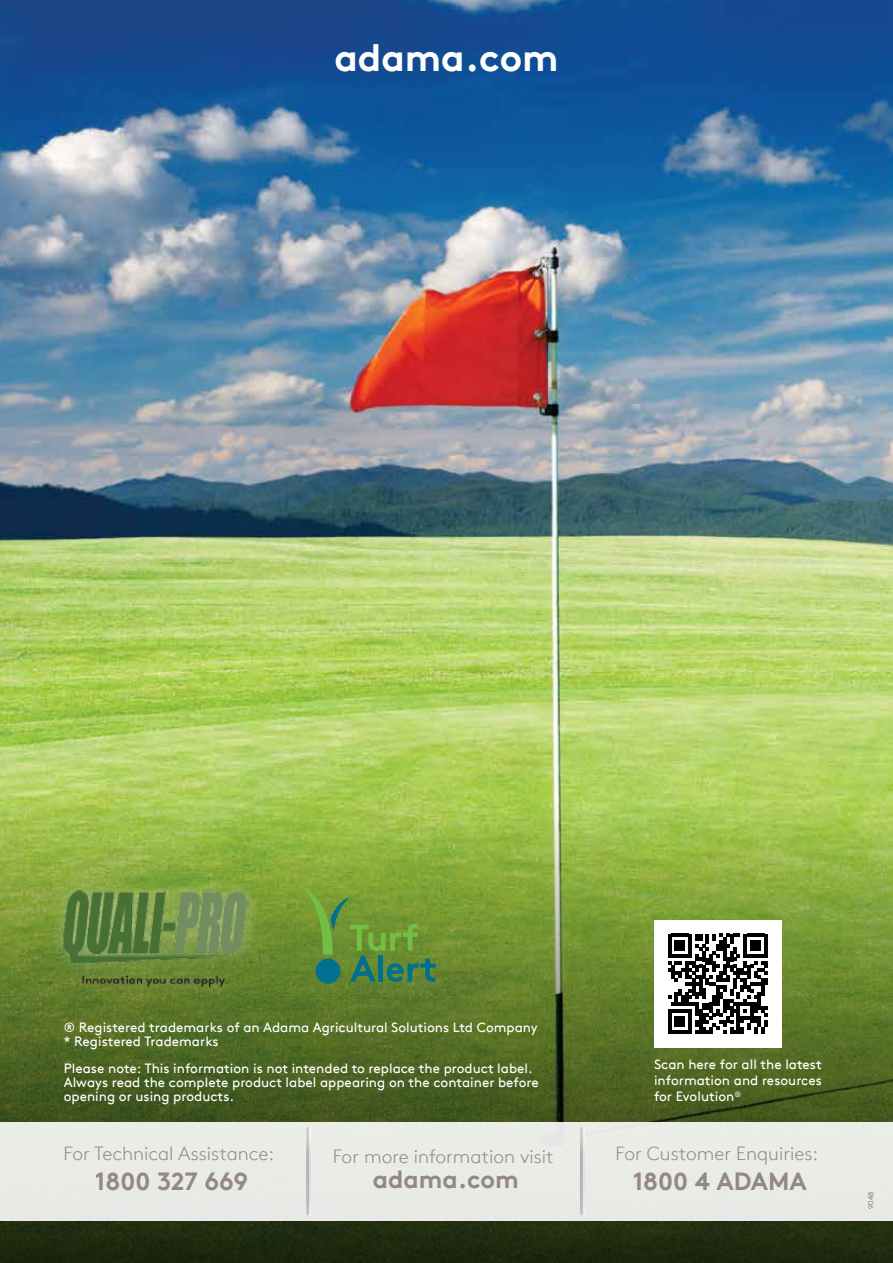
<style>
.page{position:relative;width:893px;height:1263px;background:#fff}
.page>*{position:absolute;margin:0;border:0;box-sizing:border-box;transform-origin:0 0}
.t1{font:700 38.25px "Brown TT";color:#fff}
.t2{font:700 24.9px "Brown TT";color:#938884}
.t3{font:300 19.05px "Brown TT";color:#938884}
.t4{font:13.5px/14.2px "Brown TT";color:#fff}
.t5{font:300 7.5px "Brown TT";color:#58595b}
</style>
<div class="page">
<img style="left:0;top:0;width:893px;height:806px">
<svg style="left:0;top:806px;width:893px;height:457px;background:#627b2d"></svg>
<div style="left:0;top:1122px;width:893px;height:99px;background:#e9ebe7"></div>
<svg style="left:306px;top:1127px;width:3px;height:88px"></svg>
<svg style="left:310px;top:1127px;width:1px;height:88px"></svg>
<svg style="left:580px;top:1127px;width:3px;height:88px"></svg>
<svg style="left:584px;top:1127px;width:1px;height:88px"></svg>
<div style="left:48px;top:876px;width:214px;height:125px;background:#fff;opacity:.35"></div>
<img style="left:62px;top:887px;width:187px;height:103px">
<div style="left:654px;top:920px;width:128px;height:127px;background:#fff"></div>
<svg style="left:668px;top:933px;width:100px;height:100px"></svg>
<div style="left:281px;top:865px;width:178px;height:141px;background:#6d933e;opacity:.39"></div>
<svg style="left:303px;top:887px;width:133px;height:95px;background:#67943c"></svg>
<div style="left:316px;top:959px;width:24px;height:24px;background:#006f90;border-radius:50%"></div>
<h1 class="t1" style="left:334px;top:34px;width:226px">adama.com</h1>
<p class="t4" style="left:64px;top:1020px;width:475px">® Registered trademarks of an Adama Agricultural Solutions Ltd Company * Registered Trademarks</p>
<p class="t4" style="left:64px;top:1061px;width:477px">Please note: This information is not intended to replace the product label.<br>Always read the complete product label appearing on the container before opening or using products.</p>
<p class="t4" style="left:654px;top:1056px;width:169px;line-height:16.2px;text-align:justify">Scan here for all the latest information and resources for Evolution<sup>®</sup></p>
<h3 class="t3" style="left:64px;top:1143px;width:212px">For Technical Assistance:</h3>
<h2 class="t2" style="left:95px;top:1166px;width:155px">1800 327 669</h2>
<h3 class="t3" style="left:333px;top:1145px;width:222px">For more information visit</h3>
<h2 class="t2" style="left:373px;top:1164px;width:147px">adama.com</h2>
<h3 class="t3" style="left:616px;top:1143px;width:204px">For Customer Enquiries:</h3>
<h2 class="t2" style="left:633px;top:1166px;width:176px">1800 4 ADAMA</h2>
<p class="t5" style="left:867px;top:1209px;width:19px;rotate:-90deg">9048</p>
</div>
